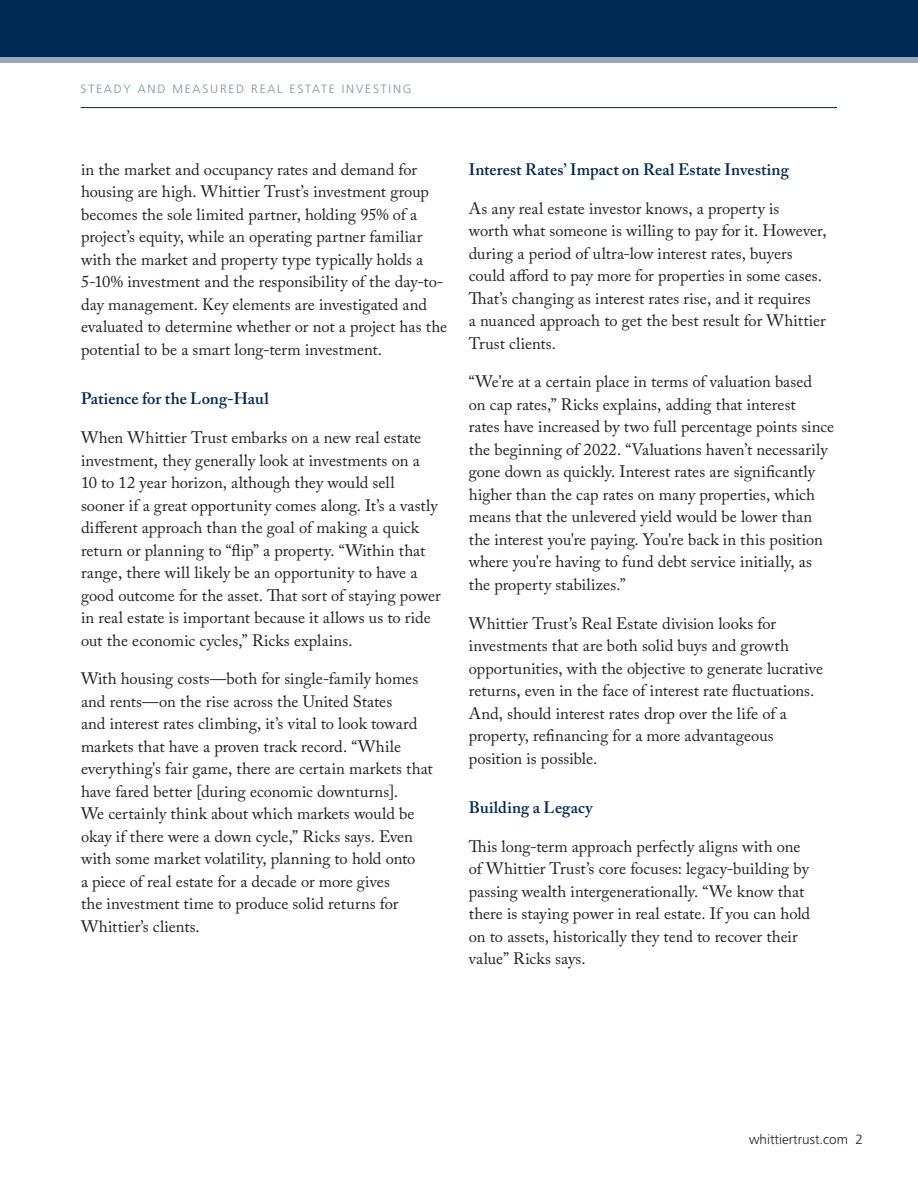
<style>
.page{position:relative;width:918px;height:1188px;background:#fff}
.page>*{position:absolute;margin:0;border:0;box-sizing:border-box;transform-origin:0 0}
.t1{font:16.5px/22.5px "Adobe Caslon Pro";color:#221f1f}
.t2{font:600 16.5px "Adobe Caslon Pro";letter-spacing:.005em;color:#002855}
.t3{font:300 13.5px "Frutiger LT Pro";color:#221f1f}
.t4{font:300 12px "Frutiger LT Pro";letter-spacing:.15em;color:#7e8ea2}
</style>
<div class="page">
<div style="left:0;top:0;width:918px;height:63px;background:#002855"></div>
<div style="left:0;top:57px;width:918px;height:6px;background:#99a9bb"></div>
<hr style="left:81px;top:107px;width:756px;height:1px;background:#002855">
<p class="t4" style="left:81px;top:84px;width:332px">STEADY AND MEASURED REAL ESTATE INVESTING</p>
<p class="t1" style="left:81px;top:160px;width:368px">in the market and occupancy rates and demand for housing are high. Whittier Trust’s investment group becomes the sole limited partner, holding 95% of a project’s equity, while an operating partner familiar with the market and property type typically holds a 5-10% investment and the responsibility of the day-to&shy;day management. Key elements are investigated and evaluated to determine whether or not a project has the potential to be a smart long-term investment.</p>
<p class="t2" style="left:81px;top:392px;width:189px">Patience for the Long-Haul</p>
<p class="t1" style="left:81px;top:428px;width:361px">When Whittier Trust embarks on a new real estate investment, they generally look at investments on a<br>10 to 12 year horizon, although they would sell sooner if a great opportunity comes along. It’s a vastly different approach than the goal of making a quick return or planning to “flip” a property. “Within that range, there will likely be an opportunity to have a good outcome for the asset. That sort of staying power in real estate is important because it allows us to ride out the economic cycles,” Ricks explains.</p>
<p class="t1" style="left:81px;top:669px;width:353px">With housing costs—both for single-family homes and rents—on the rise across the United States<br>and interest rates climbing, it’s vital to look toward markets that have a proven track record. “While everything's fair game, there are certain markets that have fared better [during economic downturns].<br>We certainly think about which markets would be okay if there were a down cycle,” Ricks says. Even with some market volatility, planning to hold onto<br>a piece of real estate for a decade or more gives<br>the investment time to produce solid returns for Whittier’s clients.</p>
<p class="t2" style="left:469px;top:163px;width:322px">Interest Rates’ Impact on Real Estate Investing</p>
<p class="t1" style="left:469px;top:198px;width:359px">As any real estate investor knows, a property is<br>worth what someone is willing to pay for it. However, during a period of ultra-low interest rates, buyers could afford to pay more for properties in some cases.<br>That’s changing as interest rates rise, and it requires<br>a nuanced approach to get the best result for Whittier Trust clients.</p>
<p class="t1" style="left:469px;top:372px;width:367px">“We're at a certain place in terms of valuation based<br>on cap rates,” Ricks explains, adding that interest<br>rates have increased by two full percentage points since the beginning of 2022. “Valuations haven’t necessarily gone down as quickly. Interest rates are significantly higher than the cap rates on many properties, which means that the unlevered yield would be lower than the interest you're paying. You're back in this position where you're having to fund debt service initially, as the property stabilizes.”</p>
<p class="t1" style="left:469px;top:613px;width:356px">Whittier Trust’s Real Estate division looks for investments that are both solid buys and growth opportunities, with the objective to generate lucrative returns, even in the face of interest rate fluctuations.<br>And, should interest rates drop over the life of a property, refinancing for a more advantageous position is possible.</p>
<p class="t2" style="left:469px;top:801px;width:125px">Building a Legacy</p>
<p class="t1" style="left:469px;top:837px;width:343px">This long-term approach perfectly aligns with one of Whittier Trust’s core focuses: legacy-building by passing wealth intergenerationally. “We know that there is staying power in real estate. If you can hold on to assets, historically they tend to recover their value” Ricks says.</p>
<p class="t3" style="left:749px;top:1134px;width:115px">whittiertrust.com 2</p>
</div>
